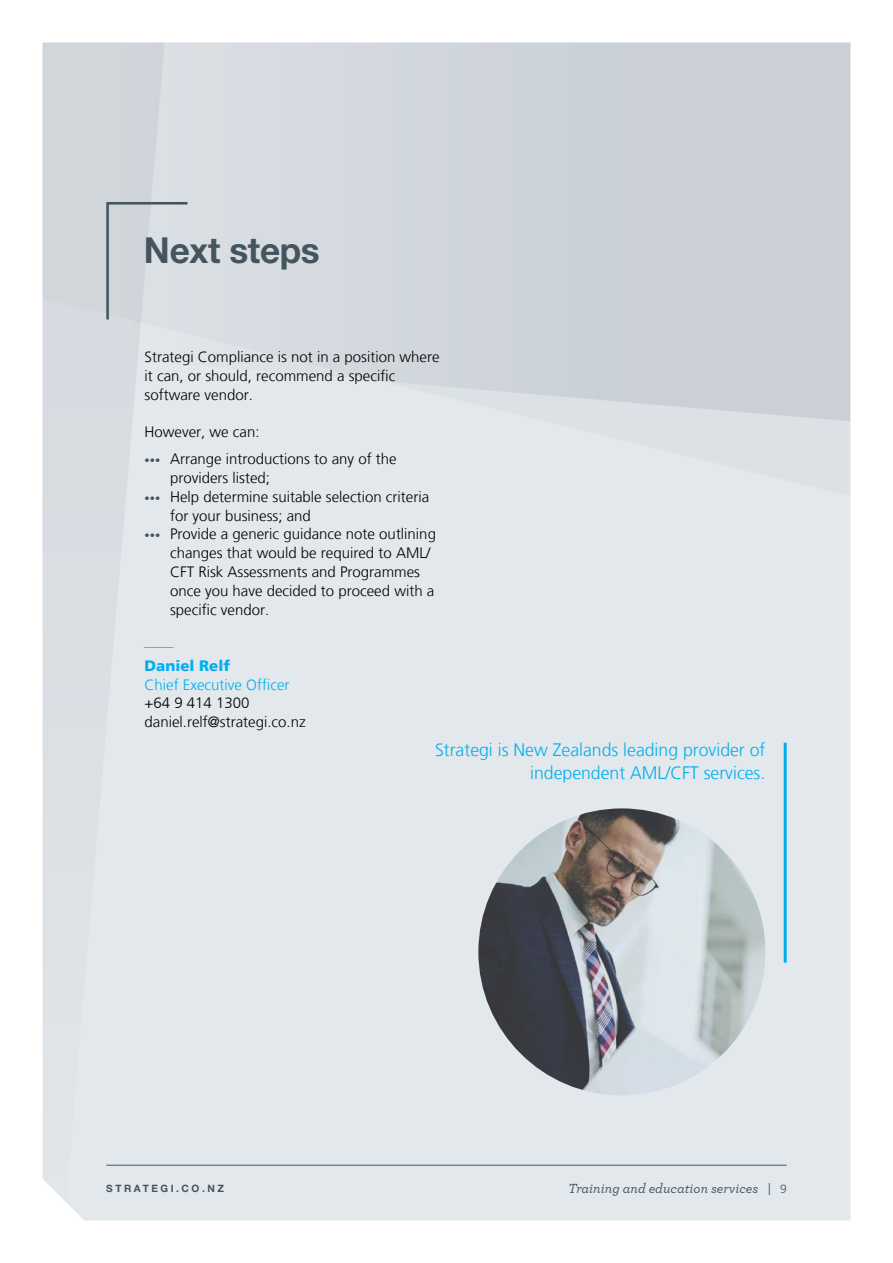
<style>
.page{position:relative;width:893px;height:1263px;background:#fff}
.page>*{position:absolute;margin:0;border:0;box-sizing:border-box;transform-origin:0 0}
.t1{font:700 35.85px "Helvetica Neue LT Std";letter-spacing:-.01em;color:#455560}
.t2{font:300 18px/22.5px "Frutiger LT";color:#00aeef;text-align:right}
.t3{font:300 15px/18.8px "Frutiger LT";color:#000}
.t4{font:300 15px "Frutiger LT";color:#00aeef}
.t5{font:900 15px "Frutiger LT";color:#00aeef}
.t6{font:italic 500 13.8px "Archer";color:#455560}
.t7{font:700 10.2px "Helvetica Neue LT Std";letter-spacing:.25em;color:#455560}
.s1{font-size:10.5px;color:#455560}
.s2{font-family:"Frutiger LT";font-weight:300;font-style:normal;font-size:12px}
</style>
<div class="page">
<div style="left:170px;top:512px;width:680px;height:708px;background:#e3e8ec"></div>
<svg style="left:43px;top:512px;width:127px;height:708px;background:#dfe5e9"></svg>
<svg style="left:43px;top:427px;width:807px;height:85px;background:#e0e5e9"></svg>
<svg style="left:43px;top:43px;width:807px;height:384px;background:#d0d6db"></svg>
<hr style="left:106px;top:1165px;width:681px;height:1px;background:#455560">
<svg style="left:105px;top:201px;width:85px;height:121px;background:#ced4d9"></svg>
<img style="left:478px;top:808px;width:287px;height:287px">
<hr style="left:784px;top:743px;width:3px;height:220px;background:#00aeef">
<h1 class="t1" style="left:144px;top:228px;width:177px">Next steps</h1>
<p class="t3" style="left:145px;top:348px;width:297px">Strategi Compliance is not in a position where it can, or should, recommend a specific software vendor.</p>
<p class="t3" style="left:145px;top:423px;width:117px">However, we can:</p>
<p class="t3" style="left:170px;top:450px;width:228px;text-indent:-26px"><span class="s1">•••</span> Arrange introductions to any of the providers listed;</p>
<p class="t3" style="left:170px;top:488px;width:261px;text-indent:-26px"><span class="s1">•••</span> Help determine suitable selection criteria for your business; and</p>
<p class="t3" style="left:170px;top:525px;width:267px;text-indent:-26px"><span class="s1">•••</span> Provide a generic guidance note outlining changes that would be required to AML/ CFT Risk Assessments and Programmes once you have decided to proceed with a specific vendor.</p>
<p class="t4" style="left:145px;top:632px;width:31px">____</p>
<p class="t5" style="left:145px;top:656px;width:87px">Daniel Relf</p>
<p class="t4" style="left:145px;top:676px;width:146px">Chief Executive Officer</p>
<p class="t3" style="left:145px;top:694px;width:163px">+64 9 414 1300 daniel.relf@strategi.co.nz</p>
<p class="t2" style="left:435px;top:739px;width:332px">Strategi is New Zealands leading provider of independent AML/CFT services.</p>
<p class="t7" style="left:106px;top:1182px;width:119px">STRATEGI.CO.NZ</p>
<p class="t6" style="left:568px;top:1178px;width:220px">Training and education services <span class="s2">| 9</span></p>
</div>
